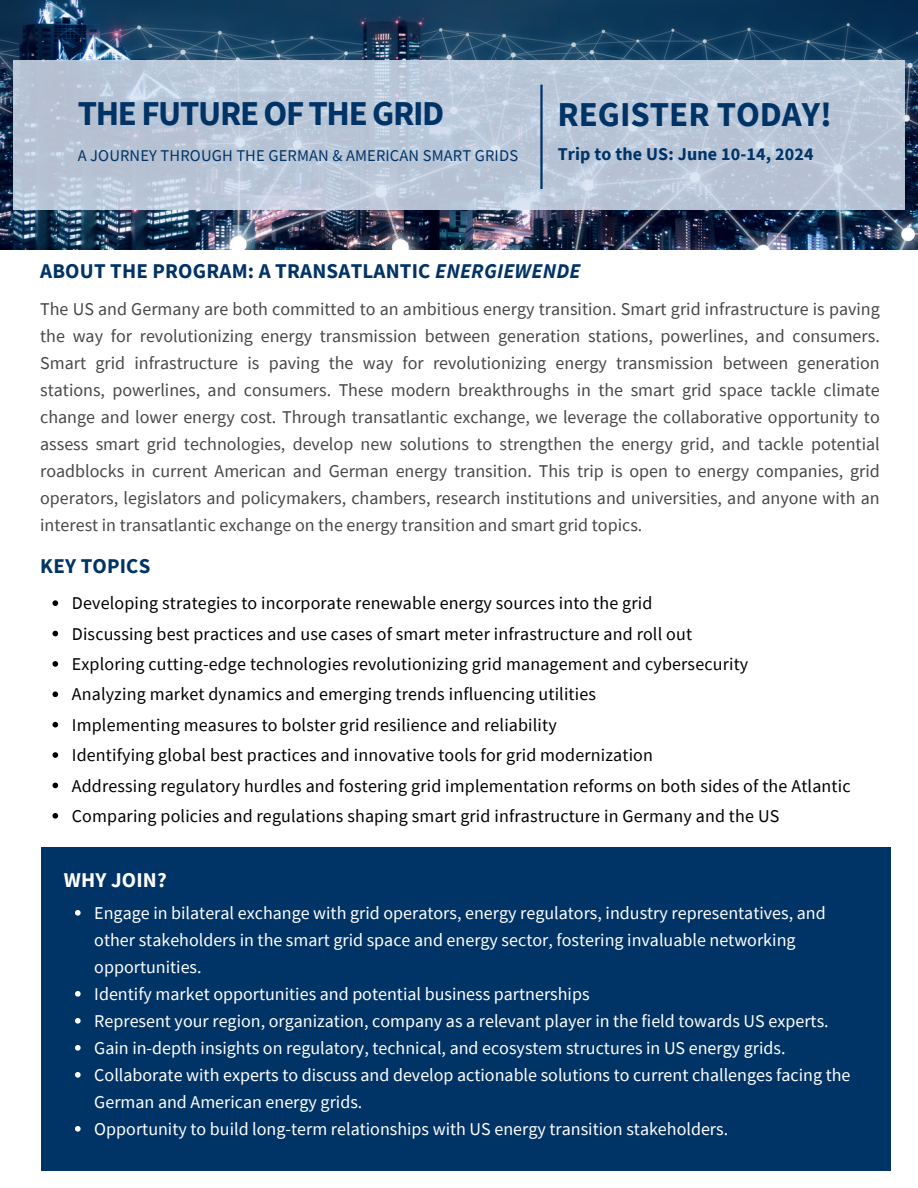
<style>
.page{position:relative;width:918px;height:1188px;background:#fff}
.page>*{position:absolute;margin:0;border:0;box-sizing:border-box;transform-origin:0 0}
.t1{font:700 34.8px "Source Sans Pro";letter-spacing:-.04em;color:#036}
.t2{font:700 34.8px "Source Sans Pro";color:#036}
.t3{font:700 21px "Source Sans Pro";letter-spacing:.01em;color:#036}
.t4{font:700 21px "Source Sans Pro";letter-spacing:.01em;color:#fff}
.t5{font:18px/27px "Source Sans Pro";color:#474747;text-align:justify}
.t6{font:18px/27px "Source Sans Pro";color:#fff}
.t7{font:18px "Source Sans Pro";letter-spacing:.01em;color:#000}
.t8{font:700 18px "Source Sans Pro";letter-spacing:.01em;color:#036}
.t9{font:16.5px "Source Sans Pro";letter-spacing:.01em;color:#036}
.s1{font-style:italic}
</style>
<div class="page">
<img style="left:0;top:0;width:918px;height:249px">
<svg style="left:13px;top:60px;width:892px;height:149px;background:#bbc8d9"></svg>
<hr style="left:540px;top:85px;width:3px;height:104px;background:#036">
<svg style="left:52px;top:600px;width:6px;height:6px"></svg>
<svg style="left:52px;top:631px;width:6px;height:5px"></svg>
<svg style="left:52px;top:661px;width:6px;height:6px"></svg>
<svg style="left:52px;top:691px;width:6px;height:6px"></svg>
<svg style="left:52px;top:722px;width:6px;height:5px"></svg>
<svg style="left:52px;top:752px;width:6px;height:6px"></svg>
<svg style="left:52px;top:783px;width:6px;height:5px"></svg>
<svg style="left:52px;top:813px;width:6px;height:6px"></svg>
<div style="left:41px;top:847px;width:850px;height:323px;background:#036"></div>
<svg style="left:75px;top:910px;width:6px;height:6px"></svg>
<svg style="left:75px;top:991px;width:6px;height:6px"></svg>
<svg style="left:75px;top:1018px;width:6px;height:6px"></svg>
<svg style="left:75px;top:1045px;width:6px;height:6px"></svg>
<svg style="left:75px;top:1072px;width:6px;height:6px"></svg>
<svg style="left:75px;top:1126px;width:6px;height:6px"></svg>
<h2 class="t1" style="left:78px;top:91px;width:368px">THE FUTURE OF THE GRID</h2>
<h4 class="t2" style="left:557px;top:92px;width:276px">REGISTER TODAY!</h4>
<p class="t8" style="left:558px;top:142px;width:258px">Trip to the US: June 10-14, 2024</p>
<h1 class="t9" style="left:78px;top:145px;width:442px">A JOURNEY THROUGH THE GERMAN &amp; AMERICAN SMART GRIDS</h1>
<h1 class="t3" style="left:40px;top:257px;width:542px">ABOUT THE PROGRAM: A TRANSATLANTIC <span class="s1">ENERGIEWENDE</span></h1>
<h3 class="t5" style="left:40px;top:295px;width:841px">The US and Germany are both committed to an ambitious energy transition. Smart grid infrastructure is paving the way for revolutionizing energy transmission between generation stations, powerlines, and consumers.<br>Smart grid infrastructure is paving the way for revolutionizing energy transmission between generation stations, powerlines, and consumers. These modern breakthroughs in the smart grid space tackle climate change and lower energy cost. Through transatlantic exchange, we leverage the collaborative opportunity to assess smart grid technologies, develop new solutions to strengthen the energy grid, and tackle potential roadblocks in current American and German energy transition. This trip is open to energy companies, grid operators, legislators and policymakers, chambers, research institutions and universities, and anyone with an interest in transatlantic exchange on the energy transition and smart grid topics.</h3>
<h2 class="t3" style="left:40px;top:553px;width:112px">KEY TOPICS</h2>
<p class="t7" style="left:72px;top:592px;width:582px">Developing strategies to incorporate renewable energy sources into the grid</p>
<p class="t7" style="left:72px;top:622px;width:622px">Discussing best practices and use cases of smart meter infrastructure and roll out</p>
<p class="t7" style="left:72px;top:652px;width:678px">Exploring cutting-edge technologies revolutionizing grid management and cybersecurity</p>
<p class="t7" style="left:72px;top:683px;width:526px">Analyzing market dynamics and emerging trends influencing utilities</p>
<p class="t7" style="left:72px;top:713px;width:487px">Implementing measures to bolster grid resilience and reliability</p>
<p class="t7" style="left:72px;top:744px;width:583px">Identifying global best practices and innovative tools for grid modernization</p>
<p class="t7" style="left:72px;top:774px;width:780px">Addressing regulatory hurdles and fostering grid implementation reforms on both sides of the Atlantic</p>
<p class="t7" style="left:72px;top:804px;width:709px">Comparing policies and regulations shaping smart grid infrastructure in Germany and the US</p>
<p class="t4" style="left:64px;top:866px;width:104px">WHY JOIN?</p>
<h2 class="t6" style="left:94px;top:899px;width:733px">Engage in bilateral exchange with grid operators, energy regulators, industry representatives, and other stakeholders in the smart grid space and energy sector, fostering invaluable networking opportunities.</h2>
<p class="t6" style="left:94px;top:980px;width:497px">Identify market opportunities and potential business partnerships</p>
<p class="t6" style="left:94px;top:1007px;width:736px">Represent your region, organization, company as a relevant player in the field towards US experts.</p>
<p class="t6" style="left:94px;top:1034px;width:693px">Gain in-depth insights on regulatory, technical, and ecosystem structures in US energy grids.</p>
<p class="t6" style="left:94px;top:1061px;width:758px">Collaborate with experts to discuss and develop actionable solutions to current challenges facing the<br>German and American energy grids.</p>
<p class="t6" style="left:94px;top:1115px;width:635px">Opportunity to build long-term relationships with US energy transition stakeholders.</p>
</div>
